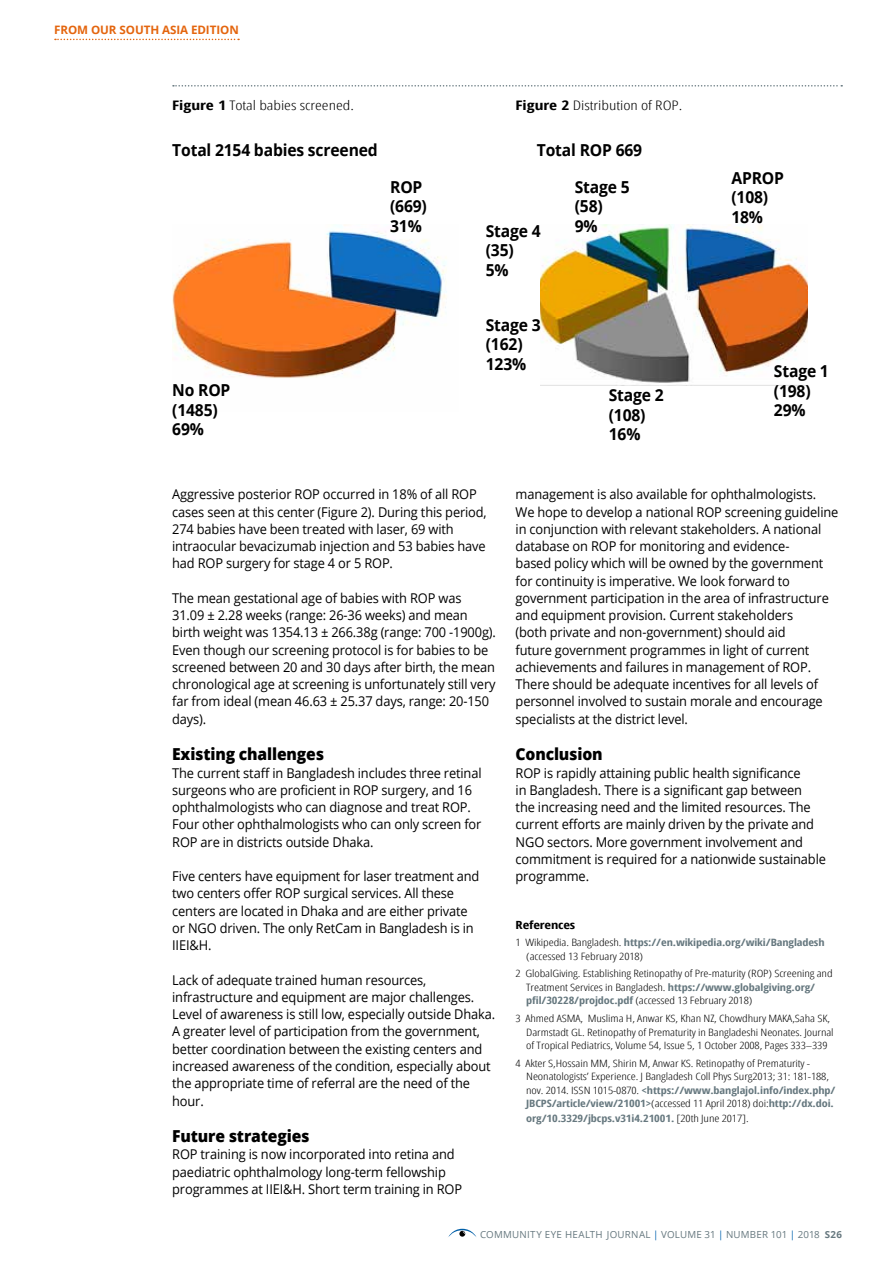
<style>
.page{position:relative;width:893px;height:1263px;background:#fff}
.page>*{position:absolute;margin:0;border:0;box-sizing:border-box;transform-origin:0 0}
.t1{font:700 16.5px/19.5px "Open Sans";letter-spacing:-.01em;color:#000;scale:.95 1}
.t2{font:800 16.5px "Open Sans";letter-spacing:-.01em;color:#000;scale:.95 1}
.t3{font:13.5px/17.2px "Open Sans";letter-spacing:-.01em;color:#000;scale:.95 1}
.t4{font:300 13.2px "Open Sans Condensed";color:#000;scale:1.32 1}
.t5{font:700 11.7px "Open Sans";letter-spacing:-.005em;color:#e4650e}
.t6{font:700 11.25px "Open Sans Condensed";letter-spacing:-.01em;color:#000;scale:1.28 1}
.t7{font:300 10.2px/13.5px "Open Sans Condensed";letter-spacing:-.005em;color:#000;scale:1.28 1}
.t8{font:9.75px "Open Sans";letter-spacing:.025em;color:#66787f}
.s1{font-weight:700}
.s2{font-weight:700;color:#66787f}
.s3{color:#0063af}
</style>
<div class="page">
<svg style="left:448px;top:1229px;width:29px;height:8px"></svg>
<img style="left:172px;top:225px;width:275px;height:153px">
<img style="left:540px;top:224px;width:268px;height:162px">
<svg style="left:173px;top:85px;width:669px;height:2px"></svg>
<svg style="left:55px;top:39px;width:184px;height:1px"></svg>
<p class="t5" style="left:54px;top:22px;width:186px">FROM OUR SOUTH ASIA EDITION</p>
<p class="t4" style="left:172px;top:96px;width:139px"><span class="s1">Figure 1</span> Total babies screened.</p>
<p class="t4" style="left:516px;top:96px;width:128px"><span class="s1">Figure 2</span> Distribution of ROP.</p>
<p class="t1" style="left:172px;top:140px;width:218px">Total 2154 babies screened</p>
<p class="t1" style="left:390px;top:176px;width:40px">ROP (669)<br>31%</p>
<p class="t1" style="left:537px;top:140px;width:112px">Total ROP 669</p>
<p class="t1" style="left:575px;top:176px;width:59px">Stage 5 (58)<br>9%</p>
<p class="t1" style="left:486px;top:221px;width:59px">Stage 4 (35)<br>5%</p>
<p class="t1" style="left:172px;top:380px;width:63px">No ROP (1485)<br>69%</p>
<p class="t1" style="left:486px;top:315px;width:59px">Stage 3 (162)<br>123%</p>
<p class="t1" style="left:609px;top:385px;width:59px">Stage 2 (108)<br>16%</p>
<p class="t1" style="left:731px;top:168px;width:57px">APROP (108)<br>18%</p>
<p class="t1" style="left:774px;top:361px;width:59px">Stage 1 (198)<br>29%</p>
<p class="t3" style="left:172px;top:485px;width:333px">Aggressive posterior ROP occurred in 18% of all ROP cases seen at this center (Figure 2). During this period, 274 babies have been treated with laser, 69 with intraocular bevacizumab injection and 53 babies have had ROP surgery for stage 4 or 5 ROP.</p>
<p class="t3" style="left:172px;top:589px;width:342px">The mean gestational age of babies with ROP was 31.09 ± 2.28 weeks (range: 26-36 weeks) and mean birth weight was 1354.13 ± 266.38g (range: 700 -1900g).<br>Even though our screening protocol is for babies to be screened between 20 and 30 days after birth, the mean chronological age at screening is unfortunately still very far from ideal (mean 46.63 ± 25.37 days, range: 20-150 days).</p>
<p class="t2" style="left:172px;top:742px;width:161px">Existing challenges</p>
<p class="t3" style="left:172px;top:764px;width:327px">The current staff in Bangladesh includes three retinal surgeons who are proficient in ROP surgery, and 16 ophthalmologists who can diagnose and treat ROP.<br>Four other ophthalmologists who can only screen for ROP are in districts outside Dhaka.</p>
<p class="t3" style="left:172px;top:867px;width:325px">Five centers have equipment for laser treatment and two centers offer ROP surgical services. All these centers are located in Dhaka and are either private or NGO driven. The only RetCam in Bangladesh is in IIEI&amp;H.</p>
<p class="t3" style="left:172px;top:971px;width:342px">Lack of adequate trained human resources, infrastructure and equipment are major challenges.<br>Level of awareness is still low, especially outside Dhaka.<br>A greater level of participation from the government, better coordination between the existing centers and increased awareness of the condition, especially about the appropriate time of referral are the need of the hour.</p>
<p class="t2" style="left:172px;top:1124px;width:146px">Future strategies</p>
<p class="t3" style="left:172px;top:1145px;width:307px">ROP training is now incorporated into retina and paediatric ophthalmology long-term fellowship programmes at IIEI&amp;H. Short term training in ROP</p>
<p class="t3" style="left:516px;top:485px;width:341px">management is also available for ophthalmologists.<br>We hope to develop a national ROP screening guideline in conjunction with relevant stakeholders. A national database on ROP for monitoring and evidence-<br>based policy which will be owned by the government for continuity is imperative. We look forward to government participation in the area of infrastructure and equipment provision. Current stakeholders<br>(both private and non-government) should aid<br>future government programmes in light of current achievements and failures in management of ROP.<br>There should be adequate incentives for all levels of personnel involved to sustain morale and encourage specialists at the district level.</p>
<p class="t2" style="left:516px;top:742px;width:93px">Conclusion</p>
<p class="t3" style="left:516px;top:764px;width:328px">ROP is rapidly attaining public health significance<br>in Bangladesh. There is a significant gap between<br>the increasing need and the limited resources. The current efforts are mainly driven by the private and NGO sectors. More government involvement and commitment is required for a nationwide sustainable programme.</p>
<p class="t6" style="left:516px;top:917px;width:48px">References</p>
<p class="t7" style="left:526px;top:935px;width:235px;text-indent:-11px">1 Wikipedia. Bangladesh. <span class="s2">https://en.wikipedia.org/wiki/Bangladesh </span>(accessed 13 February 2018)</p>
<p class="t7" style="left:526px;top:966px;width:241px;text-indent:-11px">2 GlobalGiving. Establishing Retinopathy of Pre-maturity (ROP) Screening and<br>Treatment Services in Bangladesh. <span class="s2">https://www.globalgiving.org/ pfil/30228/projdoc.pdf</span> (accessed 13 February 2018)</p>
<p class="t7" style="left:526px;top:1011px;width:242px;text-indent:-11px">3 Ahmed ASMA, Muslima H, Anwar KS, Khan NZ, Chowdhury MAKA,Saha SK,<br>Darmstadt GL. Retinopathy of Prematurity in Bangladeshi Neonates. Journal of Tropical Pediatrics, Volume 54, Issue 5, 1 October 2008, Pages 333–339</p>
<p class="t7" style="left:526px;top:1056px;width:243px;text-indent:-11px">4 Akter S,Hossain MM, Shirin M, Anwar KS. Retinopathy of Prematurity - Neonatologists’ Experience. J Bangladesh Coll Phys Surg2013; 31: 181-188, nov. 2014. ISSN 1015-0870. <span class="s2">&lt;https://www.banglajol.info/index.php/ JBCPS/article/view/21001&gt;</span>(accessed 11 April 2018) doi:<span class="s2">http://dx.doi. org/10.3329/jbcps.v31i4.21001.</span> [20th June 2017].</p>
<p class="t8" style="left:480px;top:1228px;width:363px">COMMUNITY EYE HEALTH JOURNAL <span class="s3">|</span> VOLUME 31 <span class="s3">|</span> NUMBER 101 <span class="s3">|</span> 2018 <span class="s1">S26</span></p>
</div>
